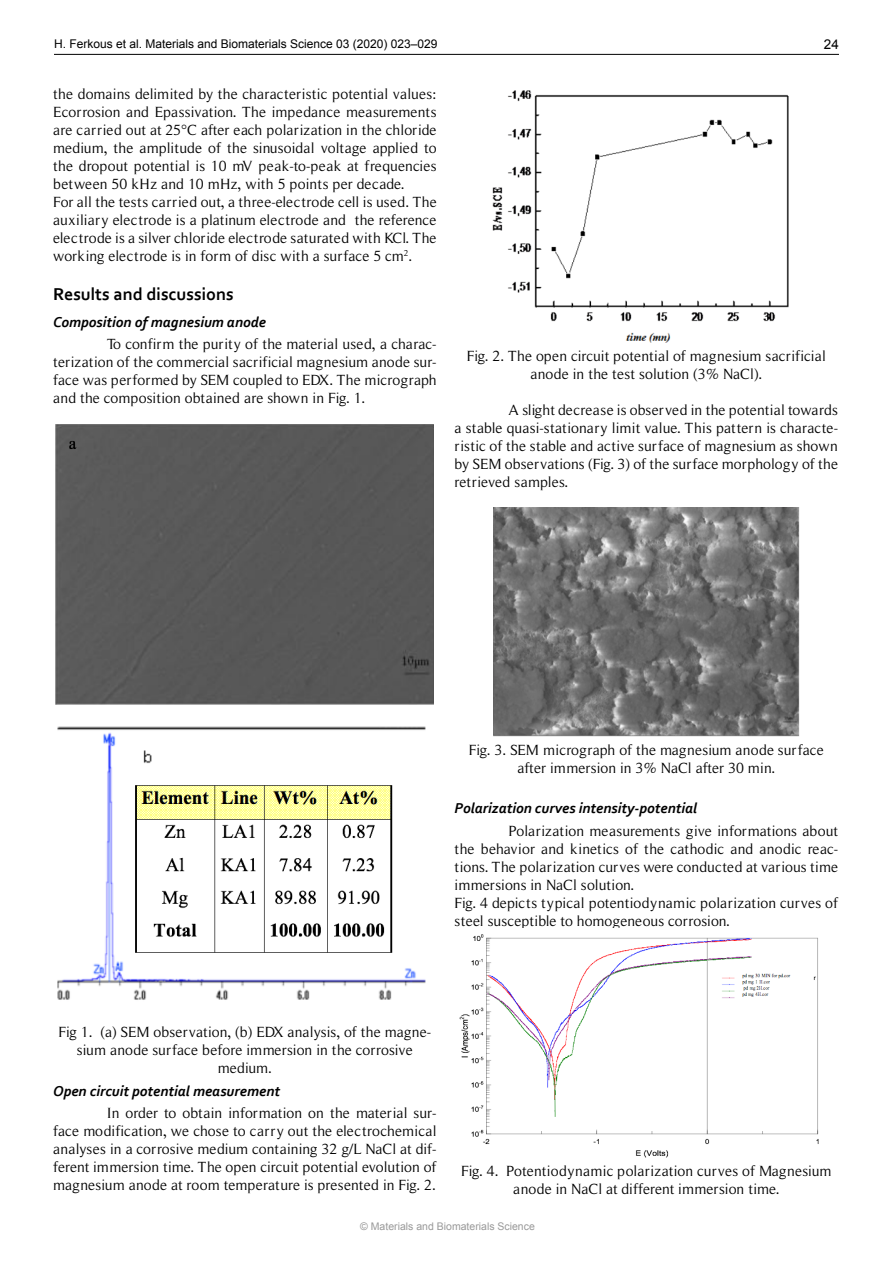
<style>
.page{position:relative;width:893px;height:1263px;background:#fff}
.page>*{position:absolute;margin:0;border:0;box-sizing:border-box;transform-origin:0 0}
.t1{font:700 18px "Corbel";color:#000}
.t2{font:15px/18px "Roman Serif";color:#000;text-align:center}
.t3{font:italic 700 15px "Corbel";color:#000}
.t4{font:13.5px "Arial";color:#000}
.t5{font:12px "Arial";color:#000}
.t6{font:10.5px "Arial";color:#999}
</style>
<div class="page">
<hr style="left:54px;top:54px;width:785px;height:1px;background:#000">
<div style="left:56px;top:424px;width:378px;height:281px;background:#585858"></div>
<img style="left:57px;top:726px;width:369px;height:274px">
<img style="left:492px;top:90px;width:297px;height:253px">
<img style="left:493px;top:508px;width:307px;height:229px">
<img style="left:459px;top:934px;width:360px;height:224px">
<p class="t5" style="left:54px;top:36px;width:385px">H. Ferkous et al. Materials and Biomaterials Science 03 (2020) 023–029</p>
<p class="t4" style="left:824px;top:36px;width:17px">24</p>
<p class="t2" style="left:53px;top:85px;width:385px;text-align:left">the domains delimited by the characteristic potential values:<br>Ecorrosion and Epassivation. The impedance measurements are carried out at 25°C after each polarization in the chloride medium, the amplitude of the sinusoidal voltage applied to the dropout potential is 10 mV peak-to-peak at frequencies between 50 kHz and 10 mHz, with 5 points per decade.<br>For all the tests carried out, a three-electrode cell is used. The auxiliary electrode is a platinum electrode and the reference electrode is a silver chloride electrode saturated with KCl. The working electrode is in form of disc with a surface 5 cm<sup>2</sup>.</p>
<p class="t1" style="left:53px;top:282px;width:182px">Results and discussions</p>
<p class="t3" style="left:53px;top:312px;width:215px">Composition of magnesium anode</p>
<p class="t2" style="left:53px;top:335px;width:385px;text-align:justify;text-indent:54px">To confirm the purity of the material used, a charac&shy;terization of the commercial sacrificial magnesium anode sur&shy;face was performed by SEM coupled to EDX. The micrograph and the composition obtained are shown in Fig. 1.</p>
<p class="t2" style="left:467px;top:346px;width:360px">Fig. 2. The open circuit potential of magnesium sacrificial anode in the test solution (3% NaCl).</p>
<p class="t2" style="left:455px;top:400px;width:385px;text-align:justify;text-indent:54px">A slight decrease is observed in the potential towards a stable quasi-stationary limit value. This pattern is characte&shy;ristic of the stable and active surface of magnesium as shown by SEM observations (Fig. 3) of the surface morphology of the retrieved samples.</p>
<p class="t2" style="left:469px;top:740px;width:356px">Fig. 3. SEM micrograph of the magnesium anode surface after immersion in 3% NaCl after 30 min.</p>
<p class="t3" style="left:455px;top:799px;width:244px">Polarization curves intensity-potential</p>
<p class="t2" style="left:455px;top:821px;width:385px;text-align:left;text-indent:54px">Polarization measurements give informations about the behavior and kinetics of the cathodic and anodic reac&shy;tions. The polarization curves were conducted at various time immersions in NaCl solution.<br>Fig. 4 depicts typical potentiodynamic polarization curves of steel susceptible to homogeneous corrosion.</p>
<p class="t2" style="left:59px;top:1023px;width:374px">Fig 1. (a) SEM observation, (b) EDX analysis, of the magne&shy;sium anode surface before immersion in the corrosive medium.</p>
<p class="t3" style="left:53px;top:1081px;width:228px">Open circuit potential measurement</p>
<p class="t2" style="left:53px;top:1104px;width:385px;text-align:justify;text-indent:54px">In order to obtain information on the material sur&shy;face modification, we chose to carry out the electrochemical analyses in a corrosive medium containing 32 g/L NaCl at dif&shy;ferent immersion time. The open circuit potential evolution of magnesium anode at room temperature is presented in Fig. 2.</p>
<p class="t2" style="left:461px;top:1162px;width:372px">Fig. 4. Potentiodynamic polarization curves of Magnesium anode in NaCl at different immersion time.</p>
<p class="t6" style="left:360px;top:1220px;width:176px">© Materials and Biomaterials Science</p>
</div>
